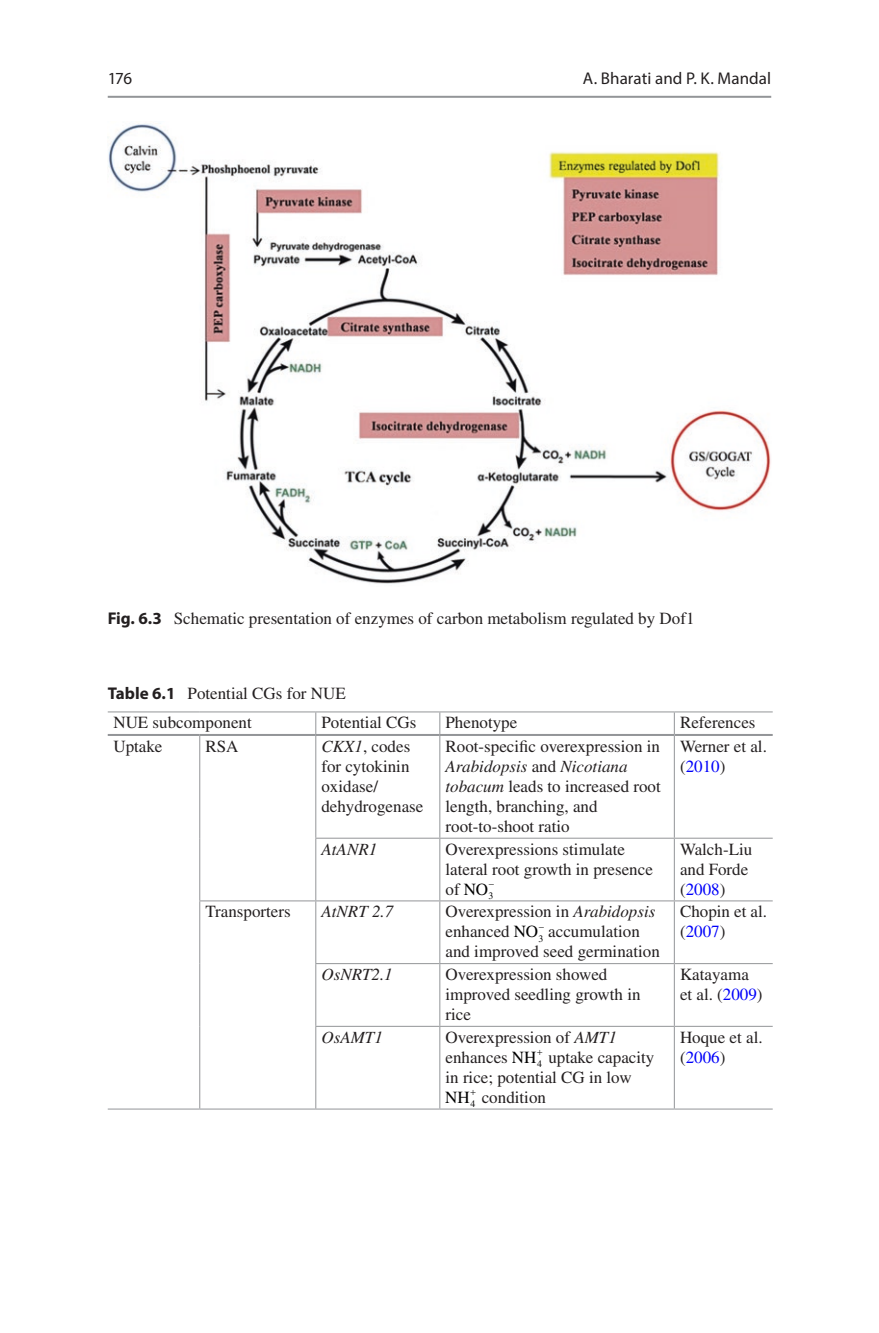
<style>
.page{position:relative;width:879px;height:1333px;background:#fff}
.page>*{position:absolute;margin:0;border:0;box-sizing:border-box;transform-origin:0 0}
.t1{font:17px/20px "Phmxcn Times LT Std";color:#231f20}
.t2{font:italic 17px "Gkmhpj Times LT Std";color:#231f20}
.t3{font:17px "Cxcbqt Myriad Pro";letter-spacing:.005em;color:#231f20}
.t4{font:17px "Tfvsfk Myriad Pro";color:#231f20}
.s1{font-family:"Lgtdqd Myriad Pro";font-weight:700}
.s2{font-family:"Gkmhpj Times LT Std";font-style:italic}
.s3{font-family:"Phmxcn Times LT Std";font-style:normal}
.s4{color:#0000fa}
.s5{font-family:"Njjcxm Times LT Std";color:#000}
.s6{font-family:"Xckbdl Times LT Std";color:#000}
</style>
<div class="page">
<hr style="left:200px;top:734px;width:116px;height:2px;background:#939598">
<hr style="left:108px;top:711px;width:92px;height:1px;background:#939598">
<hr style="left:200px;top:711px;width:116px;height:1px;background:#939598">
<hr style="left:108px;top:734px;width:92px;height:2px;background:#939598">
<hr style="left:316px;top:711px;width:124px;height:1px;background:#939598">
<svg style="left:315px;top:712px;width:1px;height:22px"></svg>
<hr style="left:316px;top:734px;width:124px;height:2px;background:#939598">
<hr style="left:440px;top:711px;width:234px;height:1px;background:#939598">
<svg style="left:439px;top:712px;width:1px;height:22px"></svg>
<hr style="left:440px;top:734px;width:234px;height:2px;background:#939598">
<hr style="left:674px;top:711px;width:99px;height:1px;background:#939598">
<svg style="left:674px;top:712px;width:1px;height:22px"></svg>
<hr style="left:674px;top:734px;width:99px;height:2px;background:#939598">
<hr style="left:199px;top:736px;width:1px;height:102px;background:#939598">
<hr style="left:199px;top:838px;width:1px;height:62px;background:#939598">
<hr style="left:315px;top:736px;width:1px;height:101px;background:#939598">
<hr style="left:439px;top:736px;width:1px;height:101px;background:#939598">
<hr style="left:674px;top:736px;width:1px;height:101px;background:#939598">
<hr style="left:440px;top:837px;width:234px;height:1px;background:#939598">
<hr style="left:674px;top:837px;width:99px;height:1px;background:#939598">
<hr style="left:674px;top:838px;width:1px;height:62px;background:#939598">
<hr style="left:440px;top:900px;width:234px;height:1px;background:#939598">
<hr style="left:439px;top:901px;width:1px;height:62px;background:#939598">
<hr style="left:674px;top:900px;width:99px;height:1px;background:#939598">
<hr style="left:674px;top:901px;width:1px;height:62px;background:#939598">
<hr style="left:440px;top:963px;width:234px;height:1px;background:#939598">
<hr style="left:674px;top:963px;width:99px;height:1px;background:#939598">
<hr style="left:674px;top:964px;width:1px;height:61px;background:#939598">
<hr style="left:440px;top:1025px;width:234px;height:1px;background:#939598">
<hr style="left:674px;top:1025px;width:99px;height:1px;background:#939598">
<hr style="left:674px;top:1026px;width:1px;height:82px;background:#939598">
<hr style="left:440px;top:1108px;width:234px;height:1px;background:#939598">
<hr style="left:674px;top:1108px;width:99px;height:1px;background:#939598">
<hr style="left:199px;top:900px;width:117px;height:1px;background:#939598">
<hr style="left:199px;top:901px;width:1px;height:62px;background:#939598">
<hr style="left:315px;top:901px;width:1px;height:62px;background:#939598">
<hr style="left:199px;top:963px;width:1px;height:63px;background:#939598">
<hr style="left:199px;top:1026px;width:1px;height:82px;background:#939598">
<hr style="left:200px;top:1108px;width:116px;height:1px;background:#939598">
<hr style="left:315px;top:837px;width:125px;height:1px;background:#939598">
<hr style="left:315px;top:838px;width:1px;height:62px;background:#939598">
<hr style="left:439px;top:838px;width:1px;height:62px;background:#939598">
<hr style="left:316px;top:900px;width:124px;height:1px;background:#939598">
<hr style="left:315px;top:963px;width:125px;height:1px;background:#939598">
<hr style="left:315px;top:964px;width:1px;height:61px;background:#939598">
<hr style="left:439px;top:964px;width:1px;height:61px;background:#939598">
<hr style="left:315px;top:1025px;width:125px;height:1px;background:#939598">
<hr style="left:315px;top:1026px;width:1px;height:82px;background:#939598">
<hr style="left:439px;top:1026px;width:1px;height:82px;background:#939598">
<hr style="left:316px;top:1108px;width:124px;height:1px;background:#939598">
<hr style="left:108px;top:1108px;width:92px;height:1px;background:#939598">
<img style="left:108px;top:123px;width:663px;height:461px">
<hr style="left:108px;top:96px;width:663px;height:2px;background:#939598">
<p class="t4" style="left:108px;top:68px;width:26px">176</p>
<p class="t3" style="left:583px;top:68px;width:190px">A. Bharati and P. K. Mandal</p>
<p class="t1" style="left:108px;top:608px;width:588px"><span class="s1">Fig. 6.3</span> Schematic presentation of enzymes of carbon metabolism regulated by Dof1</p>
<p class="t1" style="left:113px;top:679px;width:234px;line-height:28.8px;text-indent:-6px"><span class="s1">Table 6.1</span> Potential CGs for NUE<br>NUE subcomponent</p>
<p class="t1" style="left:321px;top:712px;width:96px">Potential CGs</p>
<p class="t1" style="left:445px;top:712px;width:73px">Phenotype</p>
<p class="t1" style="left:680px;top:712px;width:77px">References</p>
<p class="t1" style="left:113px;top:736px;width:50px">Uptake</p>
<p class="t1" style="left:205px;top:736px;width:35px">RSA</p>
<p class="t1" style="left:321px;top:736px;width:103px"><span class="s2">CKX1</span>, codes for cytokinin oxidase/ dehydrogenase</p>
<p class="t1" style="left:445px;top:736px;width:216px">Root-specific overexpression in</p>
<p class="t2" style="left:445px;top:757px;width:184px">Arabidopsis <span class="s3">and</span> Nicotiana</p>
<p class="t1" style="left:445px;top:776px;width:217px"><span class="s2">tobacum</span> leads to increased root length, branching, and root-to-shoot ratio</p>
<p class="t1" style="left:680px;top:736px;width:88px">Werner et al. (<span class="s4">2010</span>)</p>
<p class="t2" style="left:321px;top:839px;width:57px">AtANR1</p>
<p class="t1" style="left:445px;top:838px;width:209px">Overexpressions stimulate lateral root growth in presence of <span class="s5">NO</span><sub>3</sub></p>
<p class="t1" style="left:680px;top:838px;width:74px">Walch-Liu and Forde (<span class="s4">2008</span>)</p>
<p class="t1" style="left:205px;top:901px;width:87px">Transporters</p>
<p class="t2" style="left:321px;top:902px;width:73px">AtNRT 2.7</p>
<p class="t1" style="left:445px;top:901px;width:211px">Overexpression in <span class="s2">Arabidopsis </span>enhanced <span class="s5">NO</span><sub>3</sub></p>
<p class="t1" style="left:445px;top:921px;width:216px;text-indent:93px"><sup>−</sup> accumulation and improved seed germination</p>
<p class="t1" style="left:680px;top:901px;width:89px">Chopin et al. (<span class="s4">2007</span>)</p>
<p class="t2" style="left:321px;top:965px;width:73px">OsNRT2.1</p>
<p class="t1" style="left:445px;top:964px;width:197px">Overexpression showed improved seedling growth in rice</p>
<p class="t1" style="left:680px;top:964px;width:84px">Katayama et al. (<span class="s4">2009</span>)</p>
<p class="t2" style="left:321px;top:1027px;width:63px">OsAMT1</p>
<p class="t1" style="left:445px;top:1026px;width:211px">Overexpression of <span class="s2">AMT1 </span>enhances <span class="s6">NH</span><sub>4</sub> uptake capacity in rice; potential CG in low<br><span class="s6">NH</span><sub>4</sub> condition</p>
<p class="t1" style="left:680px;top:1027px;width:84px">Hoque et al. (<span class="s4">2006</span>)</p>
</div>
